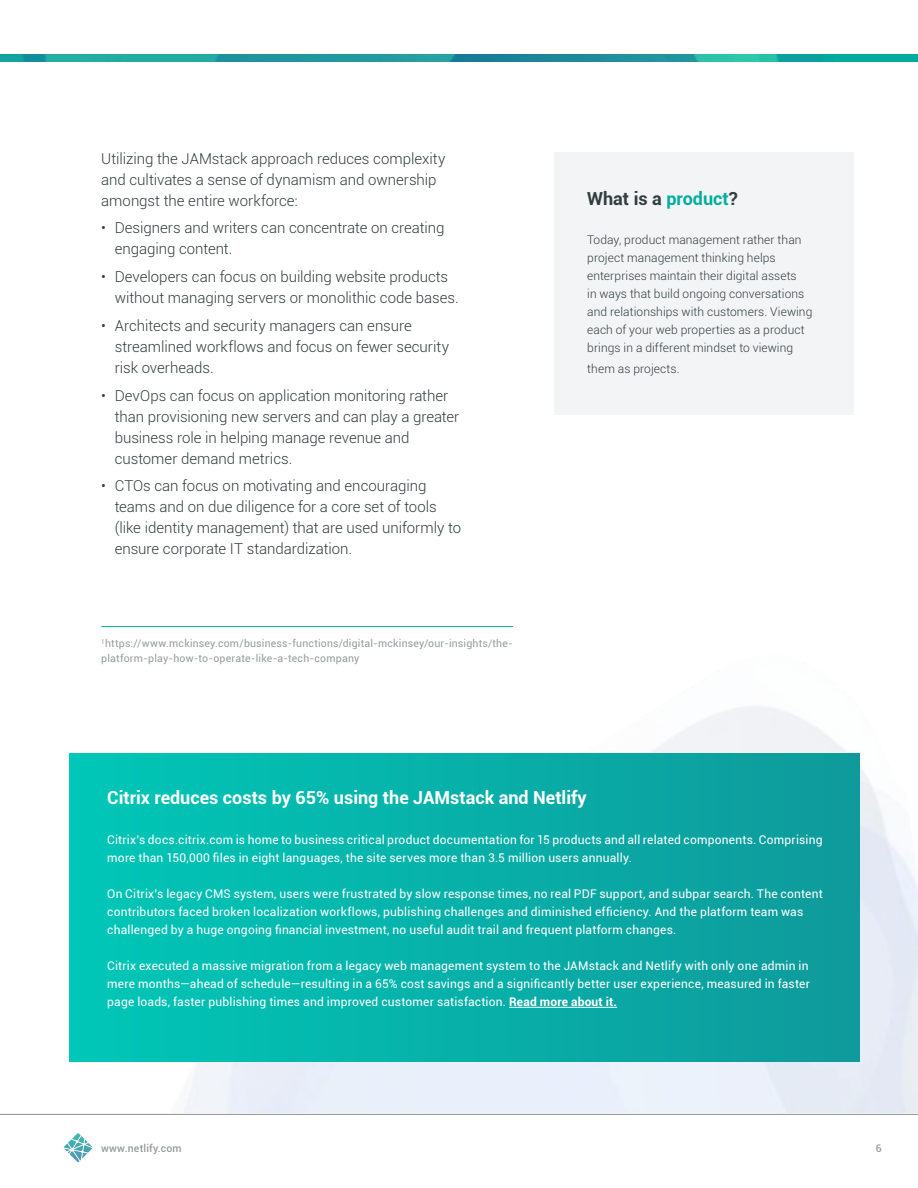
<style>
.page{position:relative;width:918px;height:1188px;background:#fff}
.page>*{position:absolute;margin:0;border:0;box-sizing:border-box;transform-origin:0 0}
.t1{font:700 18px "Roboto";color:#fff}
.t2{font:700 18px "Roboto";color:#313d3e}
.t3{font:300 15px/21px "Roboto";color:#313d3e}
.t4{font:12px/18px "Roboto";letter-spacing:.015em;color:#fff}
.t5{font:300 12px/18px "Roboto";letter-spacing:.005em;color:#313d3e}
.t6{font:10.5px/15px "Roboto";letter-spacing:.02em;color:#959c9d}
.t7{font:500 10.5px "Roboto";letter-spacing:.02em;color:#959c9d}
.s1{color:#00ad9f}
.s2{font-weight:700}
</style>
<div class="page">
<hr style="left:0;top:1114px;width:918px;height:1px;background:#878f8f">
<img style="left:0;top:54px;width:918px;height:8px">
<svg style="left:64px;top:1133px;width:28px;height:20px"></svg>
<img style="left:69px;top:706px;width:849px;height:406px">
<div style="left:554px;top:152px;width:299px;height:263px;background:#f3f4f5"></div>
<hr style="left:101px;top:626px;width:412px;height:1px;background:#00ad9f">
<div style="left:70px;top:754px;width:789px;height:308px;background:linear-gradient(to right,#00c7b7,#0f999b)"></div>
<hr style="left:509px;top:1007px;width:108px;height:1px;background:#fff">
<p class="t3" style="left:101px;top:147px;width:346px">Utilizing the JAMstack approach reduces complexity and cultivates a sense of dynamism and ownership amongst the entire workforce:</p>
<p class="t3" style="left:115px;top:217px;width:331px;text-indent:-14px">• Designers and writers can concentrate on creating engaging content.</p>
<p class="t3" style="left:115px;top:266px;width:346px;text-indent:-14px">• Developers can focus on building website products without managing servers or monolithic code bases.</p>
<p class="t3" style="left:115px;top:314px;width:336px;text-indent:-14px">• Architects and security managers can ensure streamlined workflows and focus on fewer security risk overheads.</p>
<p class="t3" style="left:115px;top:384px;width:346px;text-indent:-14px">• DevOps can focus on application monitoring rather than provisioning new servers and can play a greater business role in helping manage revenue and customer demand metrics.</p>
<p class="t3" style="left:115px;top:475px;width:348px;text-indent:-14px">• CTOs can focus on motivating and encouraging teams and on due diligence for a core set of tools (like identity management) that are used uniformly to ensure corporate IT standardization.</p>
<p class="t6" style="left:101px;top:636px;width:413px"><sup>1</sup> https://www.mckinsey.com/business-functions/digital-mckinsey/our-insights/the&shy;platform-play-how-to-operate-like-a-tech-company</p>
<h1 class="t2" style="left:587px;top:186px;width:152px">What is a <span class="s1">product</span>?</h1>
<p class="t5" style="left:587px;top:230px;width:227px">Today, product management rather than project management thinking helps enterprises maintain their digital assets<br>in ways that build ongoing conversations and relationships with customers. Viewing each of your web properties as a product brings in a different mindset to viewing</p>
<p class="t5" style="left:587px;top:359px;width:94px">them as projects.</p>
<h1 class="t1" style="left:107px;top:784px;width:481px">Citrix reduces costs by 65% using the JAMstack and Netlify</h1>
<p class="t4" style="left:107px;top:831px;width:717px">Citrix’s docs.citrix.com is home to business critical product documentation for 15 products and all related components. Comprising more than 150,000 files in eight languages, the site serves more than 3.5 million users annually.</p>
<p class="t4" style="left:107px;top:885px;width:717px">On Citrix’s legacy CMS system, users were frustrated by slow response times, no real PDF support, and subpar search. The content contributors faced broken localization workflows, publishing challenges and diminished efficiency. And the platform team was challenged by a huge ongoing financial investment, no useful audit trail and frequent platform changes.</p>
<p class="t4" style="left:107px;top:957px;width:704px;text-align:justify">Citrix executed a massive migration from a legacy web management system to the JAMstack and Netlify with only one admin in mere months—ahead of schedule—resulting in a 65% cost savings and a significantly better user experience, measured in faster page loads, faster publishing times and improved customer satisfaction. <span class="s2">Read more about it.</span></p>
<p class="t7" style="left:101px;top:1140px;width:82px">www.netlify.com</p>
<p class="t7" style="left:876px;top:1140px;width:7px">6</p>
</div>
